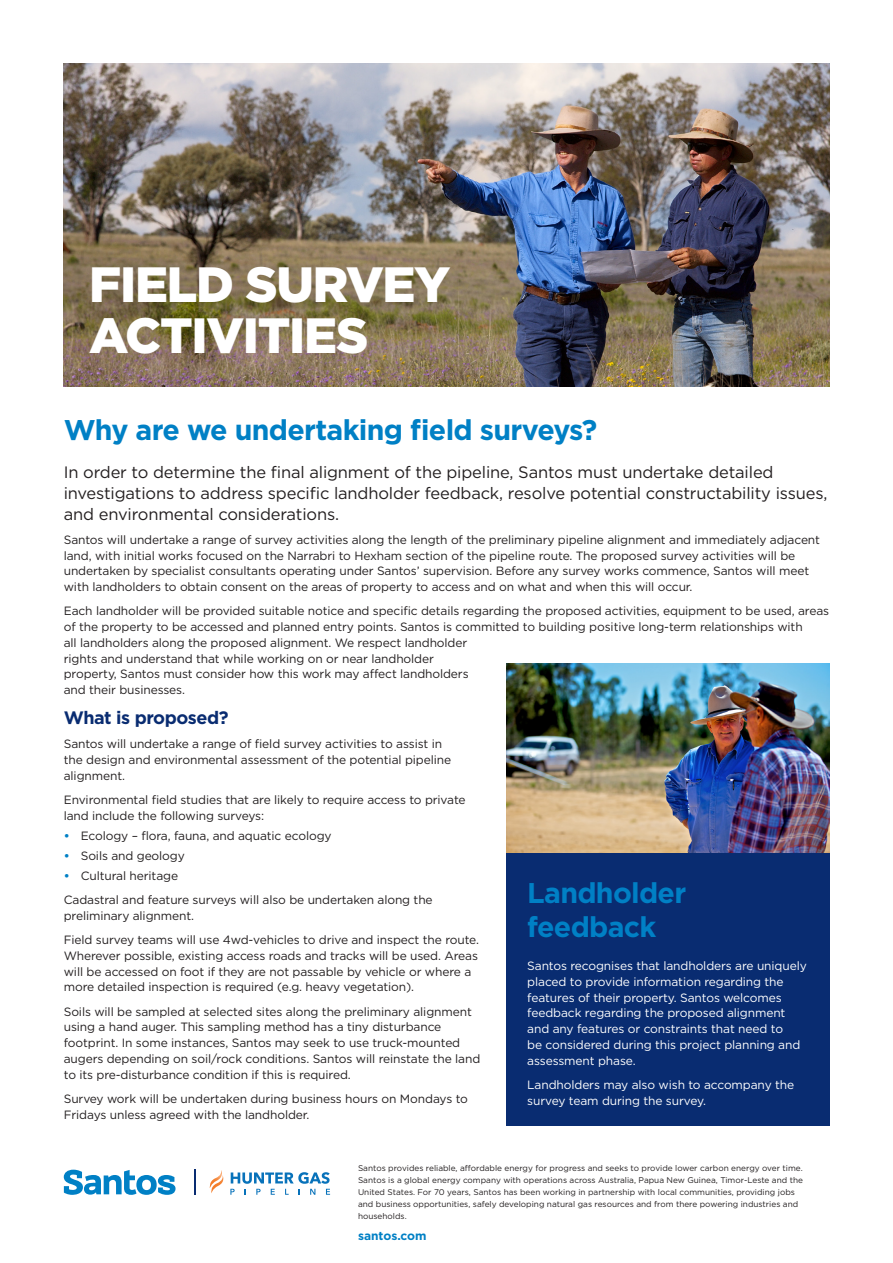
<style>
.page{position:relative;width:893px;height:1263px;background:#fff}
.page>*{position:absolute;margin:0;border:0;box-sizing:border-box;transform-origin:0 0}
.t1{font:900 49.5px/51px "Gotham";letter-spacing:-.025em;color:#fff}
.t2{font:700 28.5px/34.2px "Gotham";letter-spacing:-.025em;color:#0080c5}
.t3{font:700 18px "Gotham";letter-spacing:-.025em;color:#092c71}
.t4{font:16.5px/21px "Gotham";letter-spacing:-.01em;color:#231f20}
.t5{font:12px/15.8px "Gotham";letter-spacing:-.01em;color:#231f20}
.t6{font:12px/15.8px "Gotham";letter-spacing:-.01em;color:#fff}
.t7{font:700 12px "Gotham";color:#0080c5}
.t8{font:8.25px/12px "Gotham";color:#231f20}
.s1{font-weight:700;color:#0080c5}
</style>
<div class="page">
<svg style="left:64px;top:1170px;width:112px;height:25px"></svg>
<svg style="left:195px;top:1170px;width:1px;height:25px"></svg>
<svg style="left:209px;top:1170px;width:121px;height:25px"></svg>
<div style="left:506px;top:850px;width:323px;height:276px;background:#092c71"></div>
<img style="left:506px;top:663px;width:323px;height:190px">
<img style="left:64px;top:64px;width:765px;height:323px">
<h1 class="t1" style="left:89px;top:259px;width:362px">FIELD SURVEY<br>ACTIVITIES</h1>
<h2 class="t2" style="left:64px;top:412px;width:535px">Why are we undertaking field surveys?</h2>
<h3 class="t4" style="left:64px;top:461px;width:765px">In order to determine the final alignment of the pipeline, Santos must undertake detailed investigations to address specific landholder feedback, resolve potential constructability issues, and environmental considerations.</h3>
<p class="t5" style="left:64px;top:531px;width:758px">Santos will undertake a range of survey activities along the length of the preliminary pipeline alignment and immediately adjacent land, with initial works focused on the Narrabri to Hexham section of the pipeline route. The proposed survey activities will be undertaken by specialist consultants operating under Santos’ supervision. Before any survey works commence, Santos will meet with landholders to obtain consent on the areas of property to access and on what and when this will occur.</p>
<p class="t5" style="left:64px;top:603px;width:767px">Each landholder will be provided suitable notice and specific details regarding the proposed activities, equipment to be used, areas of the property to be accessed and planned entry points. Santos is committed to building positive long-term relationships with<br>all landholders along the proposed alignment. We respect landholder<br>rights and understand that while working on or near landholder<br>property, Santos must consider how this work may affect landholders<br>and their businesses.</p>
<h3 class="t3" style="left:64px;top:706px;width:166px">What is proposed?</h3>
<p class="t5" style="left:64px;top:736px;width:389px">Santos will undertake a range of field survey activities to assist in the design and environmental assessment of the potential pipeline alignment.</p>
<p class="t5" style="left:64px;top:792px;width:403px">Environmental field studies that are likely to require access to private land include the following surveys:</p>
<p class="t5" style="left:64px;top:827px;width:269px"><span class="s1">•</span> Ecology – flora, fauna, and aquatic ecology</p>
<p class="t5" style="left:64px;top:847px;width:123px"><span class="s1">•</span> Soils and geology</p>
<p class="t5" style="left:64px;top:863px;width:370px;line-height:24.3px"><span class="s1">•</span> Cultural heritage<br>Cadastral and feature surveys will also be undertaken along the</p>
<p class="t5" style="left:64px;top:903px;width:417px;line-height:24.3px">preliminary alignment.<br>Field survey teams will use 4wd-vehicles to drive and inspect the route.</p>
<p class="t5" style="left:64px;top:947px;width:416px">Wherever possible, existing access roads and tracks will be used. Areas will be accessed on foot if they are not passable by vehicle or where a more detailed inspection is required (e.g. heavy vegetation).</p>
<p class="t5" style="left:64px;top:1003px;width:418px">Soils will be sampled at selected sites along the preliminary alignment using a hand auger. This sampling method has a tiny disturbance footprint. In some instances, Santos may seek to use truck-mounted augers depending on soil/rock conditions. Santos will reinstate the land to its pre-disturbance condition if this is required.</p>
<p class="t5" style="left:64px;top:1090px;width:406px">Survey work will be undertaken during business hours on Mondays to<br>Fridays unless agreed with the landholder.</p>
<h2 class="t2" style="left:527px;top:876px;width:161px">Landholder feedback</h2>
<p class="t6" style="left:527px;top:958px;width:281px">Santos recognises that landholders are uniquely placed to provide information regarding the features of their property. Santos welcomes feedback regarding the proposed alignment and any features or constraints that need to<br>be considered during this project planning and assessment phase.</p>
<p class="t6" style="left:527px;top:1076px;width:268px">Landholders may also wish to accompany the survey team during the survey.</p>
<p class="t8" style="left:358px;top:1161px;width:447px">Santos provides reliable, affordable energy for progress and seeks to provide lower carbon energy over time.<br>Santos is a global energy company with operations across Australia, Papua New Guinea, Timor-Leste and the United States. For 70 years, Santos has been working in partnership with local communities, providing jobs and business opportunities, safely developing natural gas resources and from there powering industries and households.</p>
<p class="t7" style="left:358px;top:1228px;width:70px">santos.com</p>
</div>
